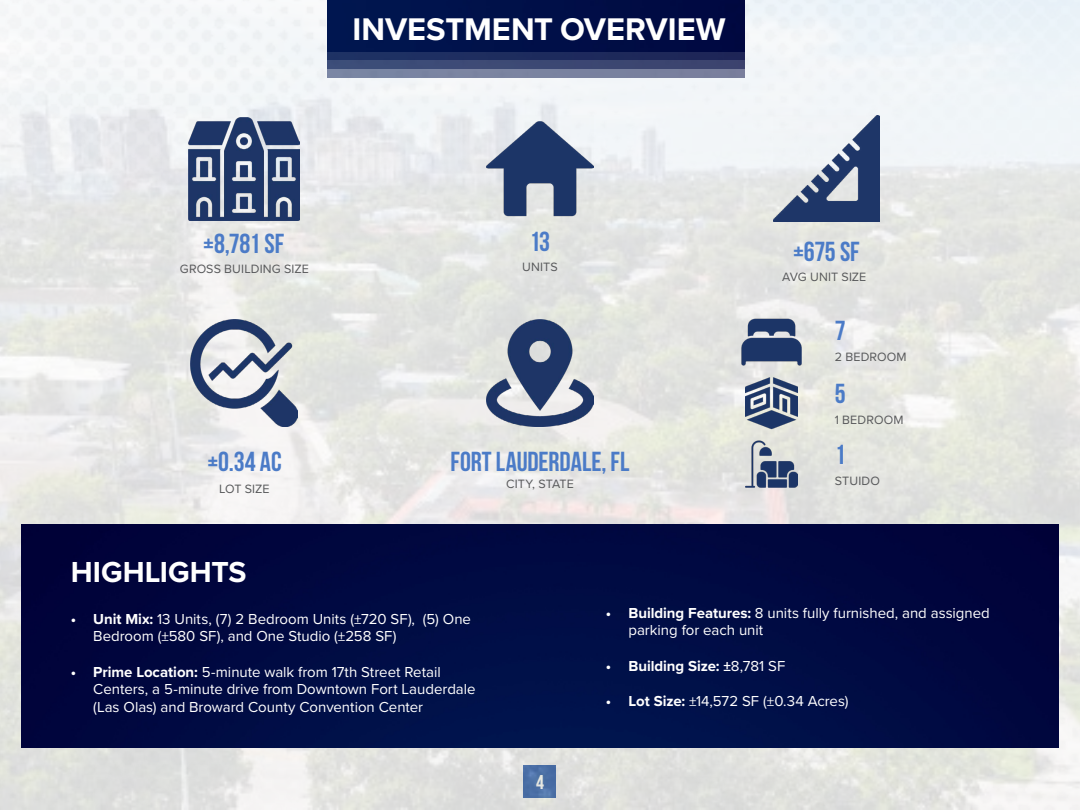
<style>
.page{position:relative;width:1080px;height:810px;background:#fff}
.page>*{position:absolute;margin:0;border:0;box-sizing:border-box;transform-origin:0 0}
.t1{font:700 32.5px "Proxima Nova";color:#fff}
.t2{font:700 30px "Proxima Nova";color:#fff}
.t3{font:700 27.5px "Bebas Neue";letter-spacing:-.005em;color:#4b7bc7}
.t4{font:700 20px "Bebas Neue";color:#fff}
.t5{font:15px/17.5px "Proxima Nova";color:#fff}
.t6{font:700 15px "Proxima Nova";letter-spacing:-.005em;color:#fff}
.t7{font:12.5px "Proxima Nova";letter-spacing:.01em;color:#58595b}
.s1{font-weight:700}
.s2{font-weight:400}
</style>
<div class="page">
<img style="left:0;top:0;width:1080px;height:810px">
<img style="left:328px;top:68px;width:417px;height:9px">
<img style="left:328px;top:59px;width:417px;height:9px">
<img style="left:328px;top:51px;width:417px;height:8px">
<div style="left:328px;top:0;width:417px;height:51px;background:#000f48"></div>
<img style="left:22px;top:525px;width:1036px;height:223px">
<img style="left:487px;top:319px;width:106px;height:107px">
<img style="left:773px;top:115px;width:107px;height:107px">
<img style="left:191px;top:319px;width:107px;height:107px">
<img style="left:189px;top:117px;width:111px;height:103px">
<img style="left:487px;top:115px;width:106px;height:107px">
<img style="left:738px;top:308px;width:67px;height:68px">
<img style="left:745px;top:377px;width:53px;height:52px">
<img style="left:745px;top:438px;width:53px;height:52px">
<h1 class="t1" style="left:352px;top:5px;width:375px">INVESTMENT OVERVIEW</h1>
<h3 class="t3" style="left:203px;top:228px;width:82px">±8,781 SF</h3>
<p class="t7" style="left:180px;top:260px;width:130px">GROSS BUILDING SIZE</p>
<h3 class="t3" style="left:208px;top:446px;width:76px">±0.34 AC</h3>
<p class="t7" style="left:219px;top:480px;width:52px">LOT SIZE</p>
<h3 class="t3" style="left:529px;top:226px;width:22px">13</h3>
<p class="t7" style="left:522px;top:258px;width:37px">UNITS</p>
<h3 class="t3" style="left:450px;top:446px;width:181px">FORT LAUDERDALE, FL</h3>
<p class="t7" style="left:506px;top:474px;width:69px">CITY, STATE</p>
<h3 class="t3" style="left:793px;top:236px;width:68px">±675 SF</h3>
<p class="t7" style="left:782px;top:267px;width:86px">AVG UNIT SIZE</p>
<h3 class="t3" style="left:835px;top:315px;width:12px">7</h3>
<p class="t7" style="left:835px;top:348px;width:73px">2 BEDROOM</p>
<h3 class="t3" style="left:835px;top:379px;width:12px">5</h3>
<p class="t7" style="left:835px;top:410px;width:70px">1 BEDROOM</p>
<h3 class="t3" style="left:835px;top:440px;width:12px">1</h3>
<p class="t7" style="left:835px;top:471px;width:47px">STUIDO</p>
<h2 class="t2" style="left:71px;top:549px;width:177px">HIGHLIGHTS</h2>
<p class="t5" style="left:93px;top:610px;width:379px;text-indent:-23px"><span class="s1">• Unit Mix:</span> 13 Units, (7) 2 Bedroom Units (±720 SF), (5) One<br>Bedroom (±580 SF), and One Studio (±258 SF)</p>
<p class="t5" style="left:93px;top:663px;width:384px;text-indent:-23px"><span class="s1">• Prime Location:</span> 5-minute walk from 17th Street Retail<br>Centers, a 5-minute drive from Downtown Fort Lauderdale (Las Olas) and Broward County Convention Center</p>
<h3 class="t4" style="left:536px;top:771px;width:9px">4</h3>
<p class="t5" style="left:628px;top:603px;width:363px;text-indent:-22px"><span class="s1">• Building Features:</span> 8 units fully furnished, and assigned parking for each unit</p>
<p class="t6" style="left:606px;top:655px;width:181px">• Building Size: ±<span class="s2">8,781 SF</span></p>
<p class="t5" style="left:606px;top:692px;width:244px"><span class="s1">• Lot Size:</span> ±14,572 SF (±0.34 Acres)</p>
</div>
